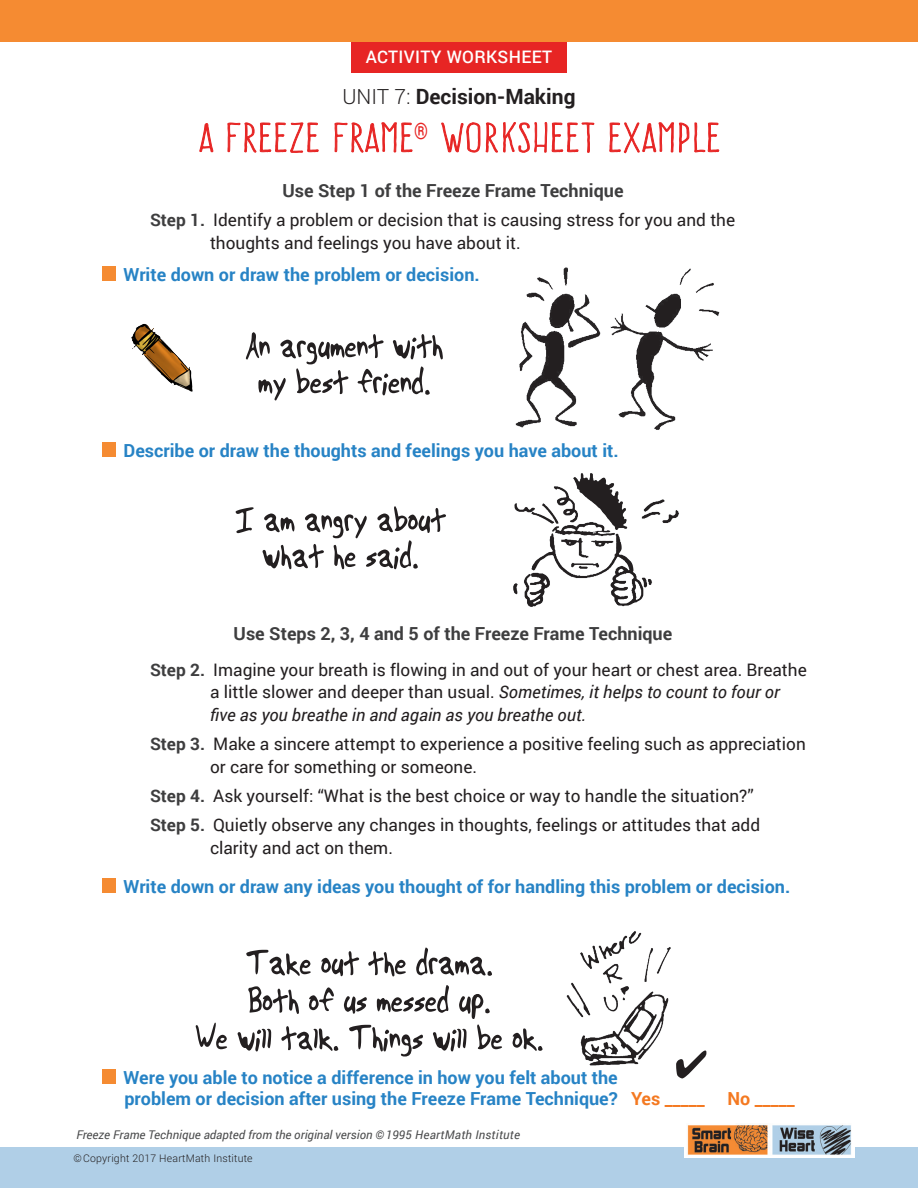
<style>
.page{position:relative;width:918px;height:1188px;background:#fff}
.page>*{position:absolute;margin:0;border:0;box-sizing:border-box;transform-origin:0 0}
.Heading_2fuente{font:35.7px "Frente H1";letter-spacing:.01em;color:#e72524;scale:1.43 1}
.t1{font:700 21px "Roboto";color:#231f20}
.wrksht_action_text{font:700 18px/21px "Roboto";color:#2783c5}
.caption_grn{font:700 18px "Roboto";color:#3e3e3f}
.wrksht_action_text-2{font:700 18px "Roboto";color:#3e3e3f}
.FF_worksheet_steps{font:17.25px/22.5px "Roboto";color:#231f20}
.t2{font:500 17.25px "Roboto";letter-spacing:.02em;color:#fff}
.body_text__FF_worksh{font:italic 12px "Roboto";color:#4b4c4d}
.t3{font:300 10.5px "Roboto";letter-spacing:.02em;color:#231f20}
.s1{font-weight:300}
.s2{font-weight:700;color:#3e3e3f}
.s3{font-style:italic}
.s4{color:#f47921}
</style>
<div class="page">
<div style="left:0;top:1147px;width:918px;height:41px;background:#b0cfe7"></div>
<div style="left:684px;top:1123px;width:170px;height:35px;background:#fff"></div>
<img style="left:687px;top:1125px;width:164px;height:30px">
<div style="left:0;top:0;width:918px;height:42px;background:#f58b32"></div>
<div style="left:351px;top:42px;width:216px;height:31px;background:#e72524"></div>
<svg style="left:199px;top:123px;width:15px;height:30px"></svg>
<svg style="left:227px;top:122px;width:92px;height:31px"></svg>
<svg style="left:334px;top:122px;width:79px;height:31px"></svg>
<svg style="left:442px;top:122px;width:153px;height:31px"></svg>
<svg style="left:609px;top:122px;width:110px;height:32px"></svg>
<img style="left:131px;top:324px;width:62px;height:68px">
<div style="left:102px;top:266px;width:14px;height:15px;background:#f58b32"></div>
<div style="left:102px;top:442px;width:14px;height:15px;background:#f58b32"></div>
<div style="left:102px;top:879px;width:14px;height:14px;background:#f58b32"></div>
<div style="left:102px;top:1069px;width:14px;height:15px;background:#f58b32"></div>
<svg style="left:676px;top:1051px;width:30px;height:27px"></svg>
<img style="left:513px;top:473px;width:166px;height:134px">
<img style="left:515px;top:268px;width:205px;height:162px">
<img style="left:566px;top:931px;width:104px;height:134px">
<svg style="left:246px;top:332px;width:197px;height:68px"></svg>
<svg style="left:236px;top:506px;width:210px;height:63px"></svg>
<svg style="left:196px;top:985px;width:347px;height:72px"></svg>
<svg style="left:246px;top:948px;width:246px;height:28px"></svg>
<p class="t2" style="left:366px;top:45px;width:188px">ACTIVITY WORKSHEET</p>
<p class="t1" style="left:342px;top:82px;width:235px"><span class="s1">UNIT 7:</span> Decision-Making</p>
<p class="Heading_2fuente" style="left:198px;top:118px;width:367px">A FREEZE FRAME<sup>®</sup> WORKSHEET EXAMPLE</p>
<p class="wrksht_action_text-2" style="left:282px;top:178px;width:343px">Use Step 1 of the Freeze Frame Technique</p>
<p class="FF_worksheet_steps" style="left:210px;top:208px;width:527px;text-indent:-60px"><span class="s2">Step 1.</span> Identify a problem or decision that is causing stress for you and the thoughts and feelings you have about it.</p>
<p class="wrksht_action_text" style="left:124px;top:263px;width:358px">Write down or draw the problem or decision.</p>
<p class="wrksht_action_text" style="left:124px;top:439px;width:497px">Describe or draw the thoughts and feelings you have about it.</p>
<p class="caption_grn" style="left:234px;top:621px;width:440px">Use Steps 2, 3, 4 and 5 of the Freeze Frame Technique</p>
<p class="FF_worksheet_steps" style="left:210px;top:658px;width:598px;text-indent:-60px"><span class="s2">Step 2.</span> Imagine your breath is flowing in and out of your heart or chest area. Breathe a little slower and deeper than usual. <span class="s3">Sometimes, it helps to count to four or five as you breathe in and again as you breathe out.</span></p>
<p class="FF_worksheet_steps" style="left:210px;top:732px;width:597px;text-indent:-60px"><span class="s2">Step 3.</span> Make a sincere attempt to experience a positive feeling such as appreciation or care for something or someone.</p>
<p class="FF_worksheet_steps" style="left:150px;top:784px;width:605px"><span class="s2">Step 4.</span> Ask yourself: “What is the best choice or way to handle the situation?”</p>
<p class="FF_worksheet_steps" style="left:210px;top:813px;width:552px;text-indent:-60px"><span class="s2">Step 5.</span> Quietly observe any changes in thoughts, feelings or attitudes that add clarity and act on them.</p>
<p class="wrksht_action_text" style="left:124px;top:876px;width:668px">Write down or draw any ideas you thought of for handling this problem or decision.</p>
<p class="wrksht_action_text" style="left:124px;top:1066px;width:673px">Were you able to notice a difference in how you felt about the<br>problem or decision after using the Freeze Frame Technique? <span class="s4">Yes _____ No _____</span></p>
<p class="body_text__FF_worksh" style="left:76px;top:1126px;width:445px">Freeze Frame Technique adapted from the original version © 1995 HeartMath Institute</p>
<p class="t3" style="left:73px;top:1151px;width:181px">©Copyright 2017 HeartMath Institute</p>
</div>
